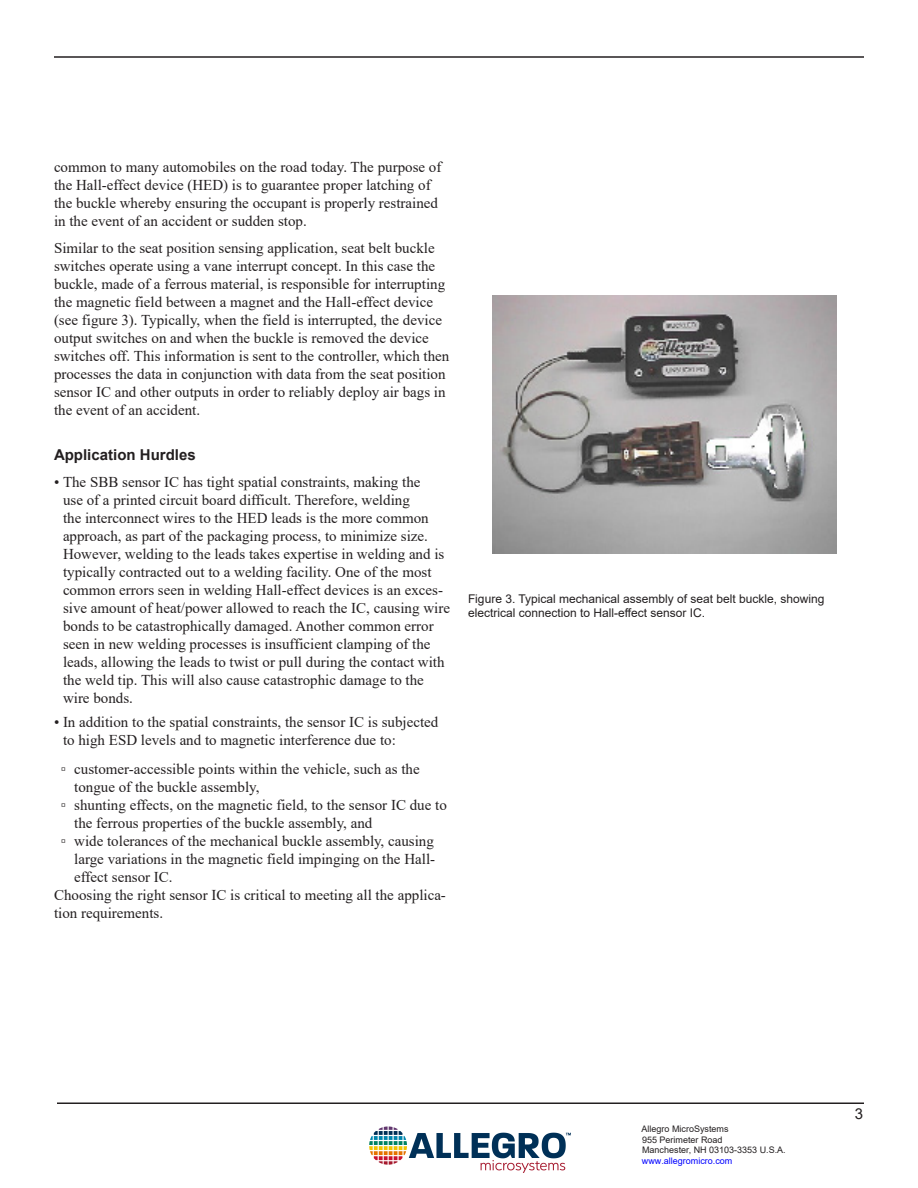
<style>
.page{position:relative;width:918px;height:1188px;background:#fff}
.page>*{position:absolute;margin:0;border:0;box-sizing:border-box;transform-origin:0 0}
.Normal-Front_apge{font:15px/18px "Times New Roman";color:#231f20}
.List_Bullet_Dot{font:15px/18px "Times New Roman";color:#231f20}
.Front-BulletFeatures{font:15px/18px "Times New Roman";color:#231f20}
.Front-Heading1_Conti{font:700 15px "Arial";color:#231f20}
.t1{font:15px "Arial";color:#231f20}
.Front-Caption{font:12px/14.4px "Arial";color:#231f20}
.t2{font:9px/10.8px "Arial";color:#231f20}
.t3{font:9px "Arial";color:#00f}
</style>
<div class="page">
<hr style="left:57px;top:1102px;width:807px;height:2px;background:#231f20">
<hr style="left:54px;top:56px;width:810px;height:2px;background:#231f20">
<img style="left:370px;top:1126px;width:201px;height:47px">
<img style="left:492px;top:296px;width:345px;height:258px">
<p class="Normal-Front_apge" style="left:54px;top:158px;width:389px">common to many automobiles on the road today. The purpose of the Hall-effect device (HED) is to guarantee proper latching of the buckle whereby ensuring the occupant is properly restrained in the event of an accident or sudden stop.</p>
<p class="Normal-Front_apge" style="left:54px;top:239px;width:397px">Similar to the seat position sensing application, seat belt buckle switches operate using a vane interrupt concept. In this case the buckle, made of a ferrous material, is responsible for interrupting the magnetic field between a magnet and the Hall-effect device (see figure 3). Typically, when the field is interrupted, the device output switches on and when the buckle is removed the device switches off. This information is sent to the controller, which then processes the data in conjunction with data from the seat position sensor IC and other outputs in order to reliably deploy air bags in the event of an accident.</p>
<p class="Front-Heading1_Conti" style="left:54px;top:445px;width:143px">Application Hurdles</p>
<p class="List_Bullet_Dot" style="left:63px;top:473px;width:389px;text-indent:-9px">• The SBB sensor IC has tight spatial constraints, making the<br>use of a printed circuit board difficult. Therefore, welding<br>the interconnect wires to the HED leads is the more common approach, as part of the packaging process, to minimize size.<br>However, welding to the leads takes expertise in welding and is typically contracted out to a welding facility. One of the most common errors seen in welding Hall-effect devices is an exces&shy;sive amount of heat/power allowed to reach the IC, causing wire bonds to be catastrophically damaged. Another common error seen in new welding processes is insufficient clamping of the leads, allowing the leads to twist or pull during the contact with the weld tip. This will also cause catastrophic damage to the wire bonds.</p>
<p class="List_Bullet_Dot" style="left:63px;top:712px;width:377px;text-indent:-9px">• In addition to the spatial constraints, the sensor IC is subjected to high ESD levels and to magnetic interference due to:</p>
<p class="Front-BulletFeatures" style="left:74px;top:760px;width:347px;text-indent:-14px">▫ customer-accessible points within the vehicle, such as the tongue of the buckle assembly,</p>
<p class="Front-BulletFeatures" style="left:74px;top:796px;width:374px;text-indent:-14px">▫ shunting effects, on the magnetic field, to the sensor IC due to the ferrous properties of the buckle assembly, and</p>
<p class="Front-BulletFeatures" style="left:74px;top:832px;width:362px;text-align:justify;text-indent:-14px">▫ wide tolerances of the mechanical buckle assembly, causing large variations in the magnetic field impinging on the Hall&shy;effect sensor IC.</p>
<p class="Normal-Front_apge" style="left:54px;top:886px;width:393px">Choosing the right sensor IC is critical to meeting all the applica&shy;tion requirements.</p>
<p class="Front-Caption" style="left:468px;top:591px;width:358px">Figure 3. Typical mechanical assembly of seat belt buckle, showing electrical connection to Hall-effect sensor IC.</p>
<p class="t2" style="left:642px;top:1123px;width:146px">Allegro MicroSystems<br>955 Perimeter Road<br>Manchester, NH 03103-3353 U.S.A.</p>
<p class="t3" style="left:642px;top:1155px;width:92px">www.allegromicro.com</p>
<p class="t1" style="left:855px;top:1103px;width:10px">3</p>
</div>
